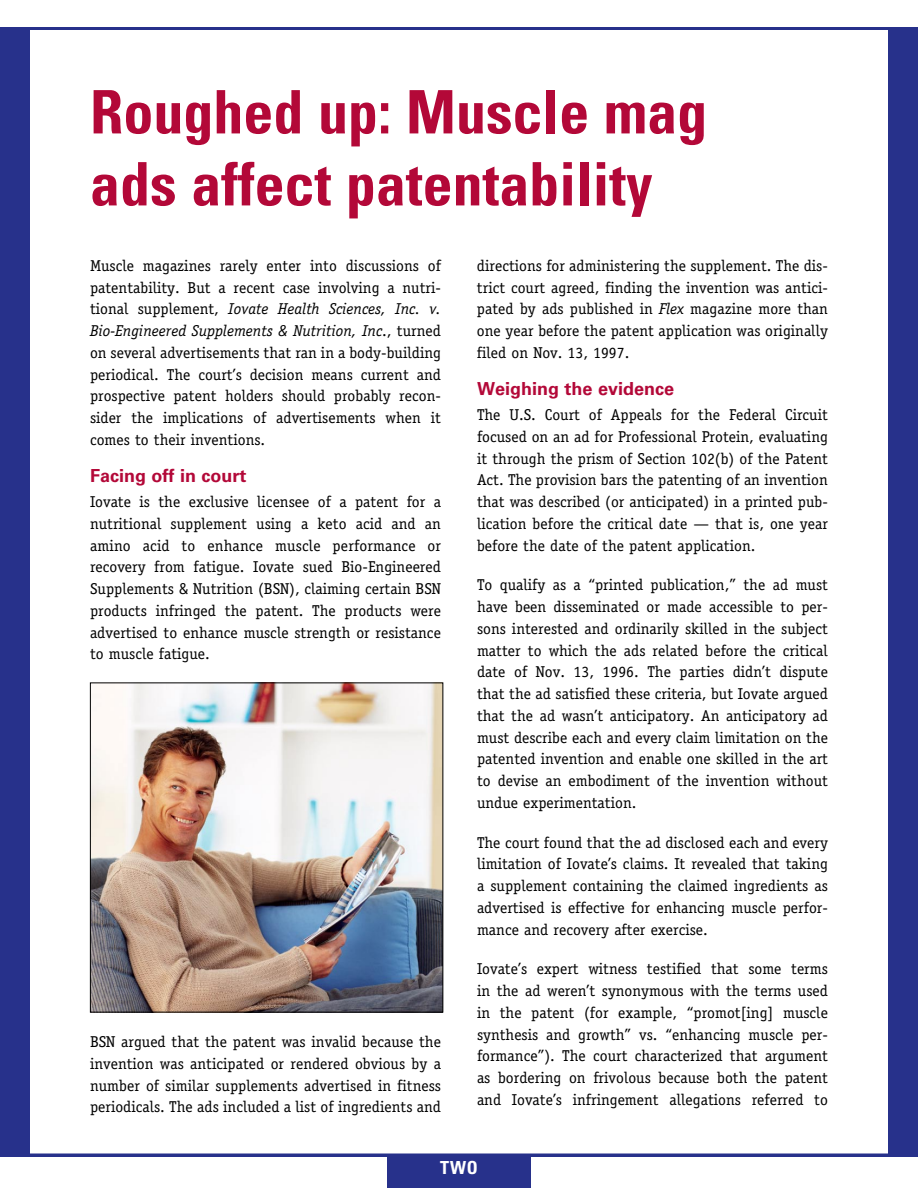
<style>
.page{position:relative;width:918px;height:1188px;background:#fff}
.page>*{position:absolute;margin:0;border:0;box-sizing:border-box;transform-origin:0 0}
.t1{font:700 condensed 60px/72px "Univers LT Std";color:#b30838}
.t2{font:700 18px "Univers LT Std";color:#b30838}
.t3{font:700 condensed 18px "Univers LT Std";color:#fff}
.t4{font:15.75px/21.8px "Officina Serif Std";color:#000;text-align:justify}
.s1{font-style:italic}
</style>
<div class="page">
<div style="left:0;top:27px;width:918px;height:1129px;background:#27318b"></div>
<div style="left:27px;top:27px;width:864px;height:1129px;background:#fff;border:3px solid #27318b"></div>
<div style="left:387px;top:1156px;width:144px;height:32px;background:#27318b"></div>
<img style="left:92px;top:684px;width:349px;height:326px">
<div style="left:90px;top:682px;width:353px;height:330px;border:1px solid #000"></div>
<h1 class="t1" style="left:90px;top:76px;width:619px">Roughed up: Muscle mag ads affect patentability</h1>
<p class="t4" style="left:90px;top:255px;width:353px">Muscle magazines rarely enter into discussions of patentability. But a recent case involving a nutri&shy;tional supplement, <span class="s1">Iovate Health Sciences, Inc. v.<br>Bio-Engineered Supplements &amp; Nutrition, Inc</span>., turned on several advertisements that ran in a body-building periodical. The court’s decision means current and prospective patent holders should probably recon&shy;sider the implications of advertisements when it comes to their inventions.</p>
<p class="t2" style="left:90px;top:465px;width:158px">Facing off in court</p>
<p class="t4" style="left:90px;top:491px;width:353px">Iovate is the exclusive licensee of a patent for a nutritional supplement using a keto acid and an amino acid to enhance muscle performance or recovery from fatigue. Iovate sued Bio-Engineered Supplements &amp; Nutrition (BSN), claiming certain BSN products infringed the patent. The products were advertised to enhance muscle strength or resistance to muscle fatigue.</p>
<p class="t4" style="left:90px;top:1031px;width:353px">BSN argued that the patent was invalid because the invention was anticipated or rendered obvious by a number of similar supplements advertised in fitness periodicals. The ads included a list of ingredients and</p>
<p class="t4" style="left:477px;top:255px;width:353px">directions for administering the supplement. The dis&shy;trict court agreed, finding the invention was antici&shy;pated by ads published in <span class="s1">Flex</span> magazine more than one year before the patent application was originally filed on Nov. 13, 1997.</p>
<p class="t2" style="left:477px;top:378px;width:199px">Weighing the evidence</p>
<p class="t4" style="left:477px;top:404px;width:352px">The U.S. Court of Appeals for the Federal Circuit focused on an ad for Professional Protein, evaluating it through the prism of Section 102(b) of the Patent Act. The provision bars the patenting of an invention that was described (or anticipated) in a printed pub&shy;lication before the critical date — that is, one year before the date of the patent application.</p>
<p class="t4" style="left:477px;top:574px;width:353px">To qualify as a “printed publication,” the ad must have been disseminated or made accessible to per&shy;sons interested and ordinarily skilled in the subject matter to which the ads related before the critical date of Nov. 13, 1996. The parties didn’t dispute that the ad satisfied these criteria, but Iovate argued that the ad wasn’t anticipatory. An anticipatory ad must describe each and every claim limitation on the patented invention and enable one skilled in the art to devise an embodiment of the invention without undue experimentation.</p>
<p class="t4" style="left:477px;top:831px;width:352px">The court found that the ad disclosed each and every limitation of Iovate’s claims. It revealed that taking a supplement containing the claimed ingredients as advertised is effective for enhancing muscle perfor&shy;mance and recovery after exercise.</p>
<p class="t4" style="left:477px;top:958px;width:353px">Iovate’s expert witness testified that some terms in the ad weren’t synonymous with the terms used in the patent (for example, “promot[ing] muscle synthesis and growth” vs. “enhancing muscle per&shy;formance”). The court characterized that argument as bordering on frivolous because both the patent and Iovate’s infringement allegations referred to</p>
<p class="t3" style="left:440px;top:1157px;width:39px">TWO</p>
</div>
